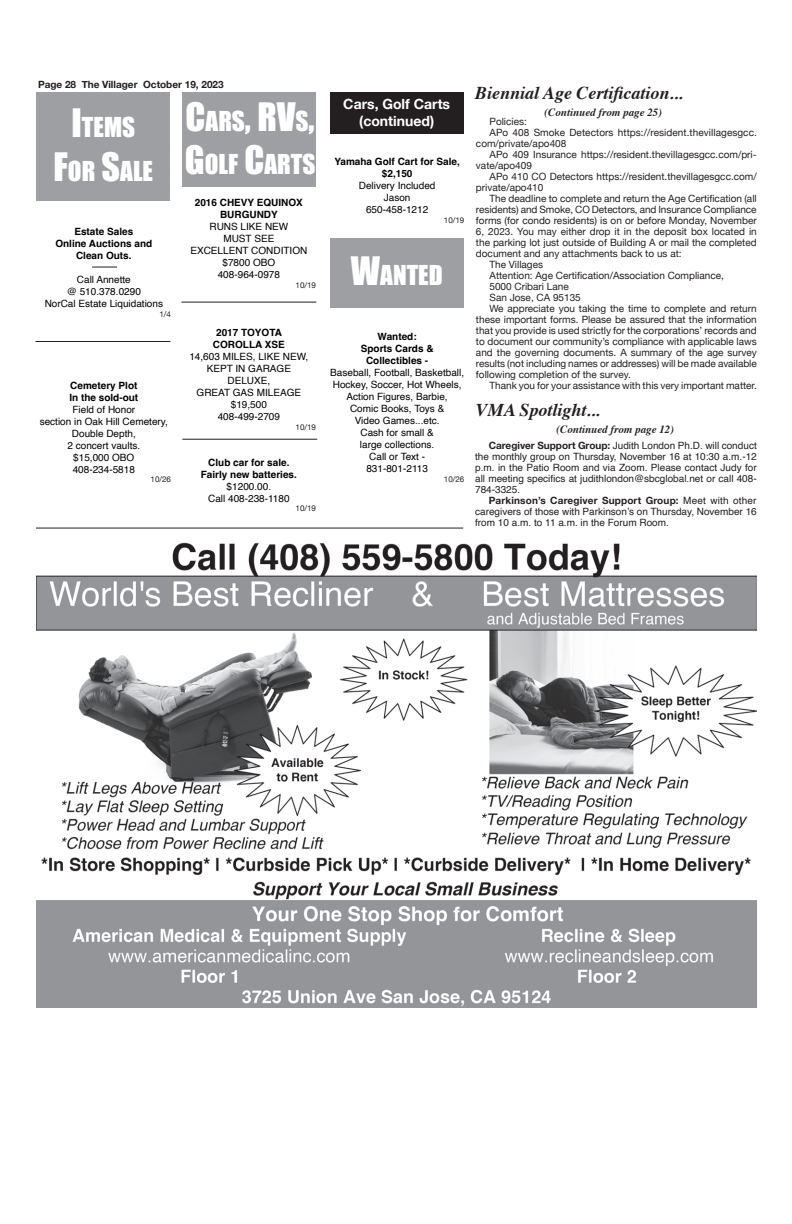
<style>
.page{position:relative;width:792px;height:1224px;background:#fff}
.page>*{position:absolute;margin:0;border:0;box-sizing:border-box;transform-origin:0 0}
.t1{font:36px "Impact";color:#fff}
.t2{font:25.2px/43.2px "Impact";color:#fff;text-align:center}
.t3{font:italic 700 18px "Times";color:#231f20}
.t4{font:700 14px/16.8px "Helvetica Neue";color:#fff;text-align:center}
.t5{font:italic 700 11px "Times";color:#231f20}
.t6{font:10px "Helvetica Neue";color:#231f20}
.t7{font:10px/12px "Helvetica";color:#000;text-align:center}
.t8{font:10px/11px "Helvetica";color:#231f20;text-align:justify}
.t9{font:700 10px/12px "Helvetica";color:#000;text-align:center}
.t10{font:700 10px "Helvetica Neue";color:#231f20}
.t11{font:8px "Helvetica Neue";color:#231f20}
.s1{font-size:36px}
.s2{font-size:25.2px}
.s3{font-family:"Helvetica Neue";font-weight:700}
.s4{font-family:"Helvetica";font-weight:400}
</style>
<div class="page">
<img style="left:37px;top:542px;width:720px;height:466px">
<div style="left:36px;top:92px;width:134px;height:108px;background:#9d9fa2"></div>
<hr style="left:36px;top:341px;width:134px;height:1px;background:#231f20">
<hr style="left:36px;top:528px;width:427px;height:1px;background:#231f20">
<hr style="left:181px;top:302px;width:135px;height:1px;background:#231f20">
<hr style="left:182px;top:439px;width:135px;height:1px;background:#231f20">
<div style="left:182px;top:92px;width:134px;height:95px;background:#9d9fa2"></div>
<div style="left:330px;top:238px;width:134px;height:70px;background:#9d9fa2"></div>
<svg style="left:92px;top:267px;width:25px;height:1px"></svg>
<div style="left:330px;top:92px;width:134px;height:42px;background:#231f20"></div>
<p class="t10" style="left:38px;top:76px;width:187px">Page 28 The Villager October 19, 2023</p>
<h2 class="t2" style="left:54px;top:105px;width:101px"><span class="s1">I</span>TEMS<br><span class="s1">F</span>OR <span class="s1">S</span>ALE</h2>
<h1 class="t1" style="left:186px;top:89px;width:131px">C<span class="s2">ARS</span>, RV<span class="s2">S</span>,</h1>
<h2 class="t2" style="left:185px;top:142px;width:132px"><span class="s1">G</span>OLF <span class="s1">C</span>ARTS</h2>
<p class="t9" style="left:55px;top:227px;width:98px">Estate Sales<br>Online Auctions and<br>Clean Outs.</p>
<p class="t7" style="left:45px;top:274px;width:120px">Call Annette<br>@ 510.378.0290<br>NorCal Estate Liquidations</p>
<p class="t11" style="left:160px;top:308px;width:13px">1/4</p>
<p class="t9" style="left:69px;top:380px;width:70px;text-align:left">Cemetery Plot<br>In the sold-out</p>
<p class="t7" style="left:40px;top:404px;width:130px">Field of Honor<br>section in Oak Hill Cemetery,<br>Double Depth,<br>2 concert vaults.<br>$15,000 OBO<br>408-234-5818</p>
<p class="t11" style="left:151px;top:474px;width:22px">10/26</p>
<p class="t9" style="left:195px;top:198px;width:110px">2016 CHEVY EQUINOX<br>BURGUNDY</p>
<p class="t7" style="left:190px;top:221px;width:119px">RUNS LIKE NEW<br>MUST SEE<br>EXCELLENT CONDITION $7800 OBO<br>408-964-0978</p>
<p class="t11" style="left:296px;top:279px;width:22px">10/19</p>
<p class="t9" style="left:213px;top:328px;width:73px">2017 TOYOTA<br>COROLLA XSE</p>
<p class="t7" style="left:189px;top:351px;width:120px">14,603 MILES, LIKE NEW,<br>KEPT IN GARAGE<br>DELUXE,<br>GREAT GAS MILEAGE $19,500<br>408-499-2709</p>
<p class="t11" style="left:296px;top:421px;width:22px">10/19</p>
<p class="t9" style="left:201px;top:457px;width:98px">Club car for sale.<br>Fairly new batteries.</p>
<p class="t7" style="left:208px;top:480px;width:83px">$1200.00.<br>Call 408-238-1180</p>
<p class="t11" style="left:296px;top:503px;width:22px">10/19</p>
<h3 class="t4" style="left:343px;top:96px;width:108px">Cars, Golf Carts (continued)</h3>
<p class="t9" style="left:334px;top:157px;width:127px">Yamaha Golf Cart for Sale, $2,150</p>
<p class="t7" style="left:359px;top:180px;width:78px">Delivery Included<br>Jason<br>650-458-1212</p>
<p class="t11" style="left:444px;top:214px;width:22px">10/19</p>
<h2 class="t2" style="left:351px;top:253px;width:93px"><span class="s1">W</span>ANTED</h2>
<p class="t9" style="left:361px;top:332px;width:74px">Wanted:<br>Sports Cards &amp;<br>Collectibles -</p>
<p class="t7" style="left:330px;top:367px;width:135px">Baseball, Football, Basketball,<br>Hockey, Soccer, Hot Wheels,<br>Action Figures, Barbie,<br>Comic Books, Toys &amp;<br>Video Games...etc.<br>Cash for small &amp;<br>large collections.<br>Call or Text -<br>831-801-2113</p>
<p class="t11" style="left:444px;top:473px;width:22px">10/26</p>
<h3 class="t3" style="left:475px;top:76px;width:209px">Biennial Age Certification...</h3>
<p class="t5" style="left:544px;top:102px;width:119px">(Continued from page 25)</p>
<p class="t6" style="left:490px;top:114px;width:39px">Policies:</p>
<p class="t6" style="left:490px;top:125px;width:269px">APo 408 Smoke Detectors https://resident.thevillagesgcc.</p>
<p class="t6" style="left:476px;top:136px;width:92px">com/private/apo408</p>
<p class="t6" style="left:490px;top:147px;width:269px">APo 409 Insurance https://resident.thevillagesgcc.com/pri-</p>
<p class="t6" style="left:476px;top:158px;width:57px">vate/apo409</p>
<p class="t6" style="left:490px;top:169px;width:269px">APo 410 CO Detectors https://resident.thevillagesgcc.com/</p>
<p class="t6" style="left:476px;top:180px;width:69px">private/apo410</p>
<p class="t6" style="left:490px;top:191px;width:269px">The deadline to complete and return the Age Certification (all</p>
<p class="t6" style="left:476px;top:202px;width:282px">residents) and Smoke, CO Detectors, and Insurance Compliance</p>
<p class="t6" style="left:476px;top:213px;width:282px">forms (for condo residents) is on or before Monday, November</p>
<p class="t6" style="left:476px;top:224px;width:282px">6, 2023. You may either drop it in the deposit box located in</p>
<p class="t6" style="left:476px;top:235px;width:282px">the parking lot just outside of Building A or mail the completed</p>
<p class="t6" style="left:476px;top:246px;width:207px">document and any attachments back to us at:</p>
<p class="t6" style="left:490px;top:257px;width:55px">The Villages</p>
<p class="t6" style="left:490px;top:268px;width:236px">Attention: Age Certification/Association Compliance,</p>
<p class="t6" style="left:490px;top:279px;width:81px">5000 Cribari Lane</p>
<p class="t6" style="left:490px;top:290px;width:93px">San Jose, CA 95135</p>
<p class="t6" style="left:490px;top:301px;width:269px">We appreciate you taking the time to complete and return</p>
<p class="t6" style="left:476px;top:312px;width:282px">these important forms. Please be assured that the information</p>
<p class="t6" style="left:476px;top:323px;width:282px">that you provide is used strictly for the corporations’ records and</p>
<p class="t6" style="left:476px;top:334px;width:282px">to document our community’s compliance with applicable laws</p>
<p class="t6" style="left:476px;top:345px;width:282px">and the governing documents. A summary of the age survey</p>
<p class="t6" style="left:476px;top:356px;width:282px">results (not including names or addresses) will be made available</p>
<p class="t6" style="left:476px;top:367px;width:157px">following completion of the survey.</p>
<p class="t6" style="left:490px;top:378px;width:269px">Thank you for your assistance with this very important matter.</p>
<h3 class="t3" style="left:476px;top:393px;width:126px">VMA Spotlight...</h3>
<p class="t5" style="left:556px;top:419px;width:119px">(Continued from page 12)</p>
<p class="t8" style="left:475px;top:440px;width:283px;text-indent:14px"><span class="s3">Caregiver Support Group:</span> Judith London Ph.D. will conduct the monthly group on Thursday, November 16 at 10:30 a.m.-12 p.m. in the Patio Room and via Zoom. Please contact Judy for all meeting specifics at judithlondon@sbcglobal.net or call 408- 784-3325.</p>
<p class="t10" style="left:489px;top:492px;width:269px">Parkinson’s Caregiver Support Group: <span class="s4">Meet with other</span></p>
<p class="t8" style="left:475px;top:506px;width:283px">caregivers of those with Parkinson’s on Thursday, November 16 from 10 a.m. to 11 a.m. in the Forum Room.</p>
</div>
